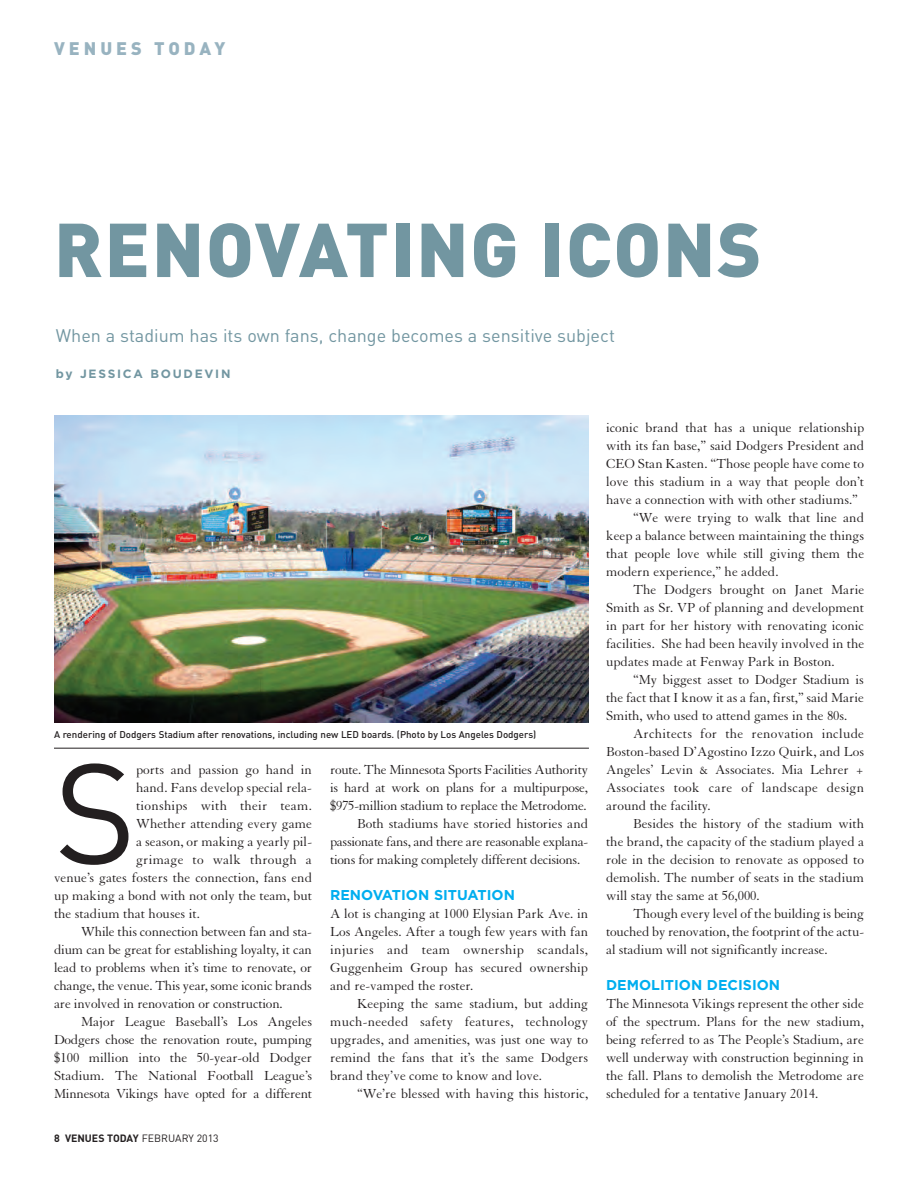
<style>
.page{position:relative;width:918px;height:1188px;background:#fff}
.page>*{position:absolute;margin:0;border:0;box-sizing:border-box;transform-origin:0 0}
.t1{font:139.95px "DIN";color:#231f20}
.t2{font:900 75px "DIN";letter-spacing:.02em;color:#7296a1}
.t3{font:18px "DIN";color:#7296a1}
.t4{font:900 18px "DIN";letter-spacing:.22em;color:#98b3c0}
.t5{font:14.25px/18px "Granjon";color:#231f20;text-align:justify}
.t6{font:14.25px "Granjon";letter-spacing:-.02em;color:#231f20}
.t7{font:14.25px "Granjon";letter-spacing:.02em;color:#231f20}
.t8{font:700 14.25px "Gotham";color:#00aeef}
.t9{font:700 12px "Gotham";letter-spacing:.145em;color:#7296a1}
.t10{font:700 10.5px "DIN";color:#231f20}
.t11{font:500 9.75px "DIN";color:#231f20}
.s1{font-weight:400}
</style>
<div class="page">
<img style="left:54px;top:416px;width:535px;height:306px">
<hr style="left:54px;top:748px;width:535px;height:1px;background:#231f20">
<p class="t4" style="left:54px;top:38px;width:173px">VENUES TODAY</p>
<h2 class="t2" style="left:54px;top:207px;width:709px">RENOVATING ICONS</h2>
<p class="t3" style="left:56px;top:325px;width:561px">When a stadium has its own fans, change becomes a sensitive subject</p>
<p class="t9" style="left:56px;top:367px;width:176px">by JESSICA BOUDEVIN</p>
<p class="t11" style="left:54px;top:729px;width:484px">A rendering of Dodgers Stadium after renovations, including new LED boards. (Photo by Los Angeles Dodgers)</p>
<h1 class="t1" style="left:54px;top:734px;width:84px">S</h1>
<p class="t5" style="left:136px;top:762px;width:177px">ports and passion go hand in</p>
<p class="t5" style="left:136px;top:780px;width:177px">hand. Fans develop special rela-</p>
<p class="t7" style="left:136px;top:800px;width:177px">tionships with their team.</p>
<p class="t5" style="left:136px;top:816px;width:177px">Whether attending every game</p>
<p class="t5" style="left:136px;top:834px;width:177px">a season, or making a yearly pil-</p>
<p class="t7" style="left:136px;top:854px;width:177px">grimage to walk through a</p>
<p class="t5" style="left:54px;top:870px;width:260px">venue’s gates fosters the connection, fans end</p>
<p class="t5" style="left:54px;top:888px;width:260px">up making a bond with not only the team, but</p>
<p class="t5" style="left:54px;top:906px;width:147px">the stadium that houses it.</p>
<p class="t5" style="left:81px;top:924px;width:233px">While this connection between fan and sta-</p>
<p class="t5" style="left:54px;top:942px;width:259px">dium can be great for establishing loyalty, it can</p>
<p class="t5" style="left:54px;top:960px;width:259px">lead to problems when it’s time to renovate, or</p>
<p class="t5" style="left:54px;top:978px;width:259px">change, the venue. This year, some iconic brands</p>
<p class="t5" style="left:54px;top:996px;width:230px">are involved in renovation or construction.</p>
<p class="t5" style="left:81px;top:1014px;width:233px">Major League Baseball’s Los Angeles</p>
<p class="t6" style="left:54px;top:1034px;width:259px">Dodgers chose the renovation route, pumping</p>
<p class="t5" style="left:54px;top:1050px;width:260px">$100 million into the 50-year-old Dodger</p>
<p class="t5" style="left:54px;top:1068px;width:260px">Stadium. The National Football League’s</p>
<p class="t6" style="left:54px;top:1088px;width:259px">Minnesota Vikings have opted for a different</p>
<p class="t10" style="left:54px;top:1133px;width:166px">8 VENUES TODAY <span class="s1">FEBRUARY 2013</span></p>
<p class="t6" style="left:330px;top:764px;width:259px">route. The Minnesota Sports Facilities Authority</p>
<p class="t6" style="left:330px;top:782px;width:259px">is hard at work on plans for a multipurpose,</p>
<p class="t6" style="left:330px;top:800px;width:258px">$975-million stadium to replace the Metrodome.</p>
<p class="t5" style="left:357px;top:816px;width:233px">Both stadiums have storied histories and</p>
<p class="t6" style="left:330px;top:836px;width:260px">passionate fans, and there are reasonable explana-</p>
<p class="t6" style="left:330px;top:854px;width:252px">tions for making completely different decisions.</p>
<p class="t8" style="left:330px;top:887px;width:186px">RENOVATION SITUATION</p>
<p class="t5" style="left:330px;top:906px;width:260px">A lot is changing at 1000 Elysian Park Ave. in Los Angeles. After a tough few years with fan injuries and team ownership scandals, Guggenheim Group has secured ownership and re-vamped the roster.</p>
<p class="t5" style="left:330px;top:996px;width:260px;text-indent:27px">Keeping the same stadium, but adding much-needed safety features, technology upgrades, and amenities, was just one way to remind the fans that it’s the same Dodgers brand they’ve come to know and love.</p>
<p class="t5" style="left:357px;top:1086px;width:233px">“We’re blessed with having this historic,</p>
<p class="t5" style="left:606px;top:420px;width:260px">iconic brand that has a unique relationship</p>
<p class="t5" style="left:606px;top:438px;width:260px">with its fan base,” said Dodgers President and</p>
<p class="t5" style="left:606px;top:456px;width:260px">CEO Stan Kasten. “Those people have come to</p>
<p class="t5" style="left:606px;top:474px;width:260px">love this stadium in a way that people don’t</p>
<p class="t5" style="left:606px;top:492px;width:254px">have a connection with with other stadiums.”</p>
<p class="t5" style="left:633px;top:510px;width:233px">“We were trying to walk that line and</p>
<p class="t5" style="left:606px;top:528px;width:260px">keep a balance between maintaining the things</p>
<p class="t5" style="left:606px;top:546px;width:260px">that people love while still giving them the</p>
<p class="t5" style="left:606px;top:564px;width:174px">modern experience,” he added.</p>
<p class="t5" style="left:633px;top:582px;width:233px">The Dodgers brought on Janet Marie</p>
<p class="t5" style="left:606px;top:600px;width:260px">Smith as Sr. VP of planning and development</p>
<p class="t5" style="left:606px;top:618px;width:260px">in part for her history with renovating iconic</p>
<p class="t5" style="left:606px;top:636px;width:260px">facilities. She had been heavily involved in the</p>
<p class="t5" style="left:606px;top:654px;width:230px">updates made at Fenway Park in Boston.</p>
<p class="t5" style="left:633px;top:672px;width:232px">“My biggest asset to Dodger Stadium is</p>
<p class="t5" style="left:606px;top:690px;width:259px">the fact that I know it as a fan, first,” said Marie</p>
<p class="t5" style="left:606px;top:708px;width:243px">Smith, who used to attend games in the 80s.</p>
<p class="t7" style="left:633px;top:728px;width:233px">Architects for the renovation include</p>
<p class="t5" style="left:606px;top:744px;width:260px">Boston-based D’Agostino Izzo Quirk, and Los</p>
<p class="t5" style="left:606px;top:762px;width:260px">Angeles’ Levin &amp; Associates. Mia Lehrer +</p>
<p class="t7" style="left:606px;top:782px;width:260px">Associates took care of landscape design</p>
<p class="t5" style="left:606px;top:798px;width:106px">around the facility.</p>
<p class="t5" style="left:633px;top:816px;width:233px">Besides the history of the stadium with</p>
<p class="t5" style="left:606px;top:834px;width:260px">the brand, the capacity of the stadium played a</p>
<p class="t5" style="left:606px;top:852px;width:260px">role in the decision to renovate as opposed to</p>
<p class="t5" style="left:606px;top:870px;width:260px">demolish. The number of seats in the stadium</p>
<p class="t5" style="left:606px;top:888px;width:155px">will stay the same at 56,000.</p>
<p class="t5" style="left:633px;top:906px;width:233px">Though every level of the building is being</p>
<p class="t5" style="left:606px;top:924px;width:260px">touched by renovation, the footprint of the actu-</p>
<p class="t5" style="left:606px;top:942px;width:223px">al stadium will not significantly increase.</p>
<p class="t8" style="left:606px;top:977px;width:176px">DEMOLITION DECISION</p>
<p class="t5" style="left:606px;top:996px;width:259px">The Minnesota Vikings represent the other side of the spectrum. Plans for the new stadium, being referred to as The People’s Stadium, are well underway with construction beginning in the fall. Plans to demolish the Metrodome are scheduled for a tentative January 2014.</p>
</div>
